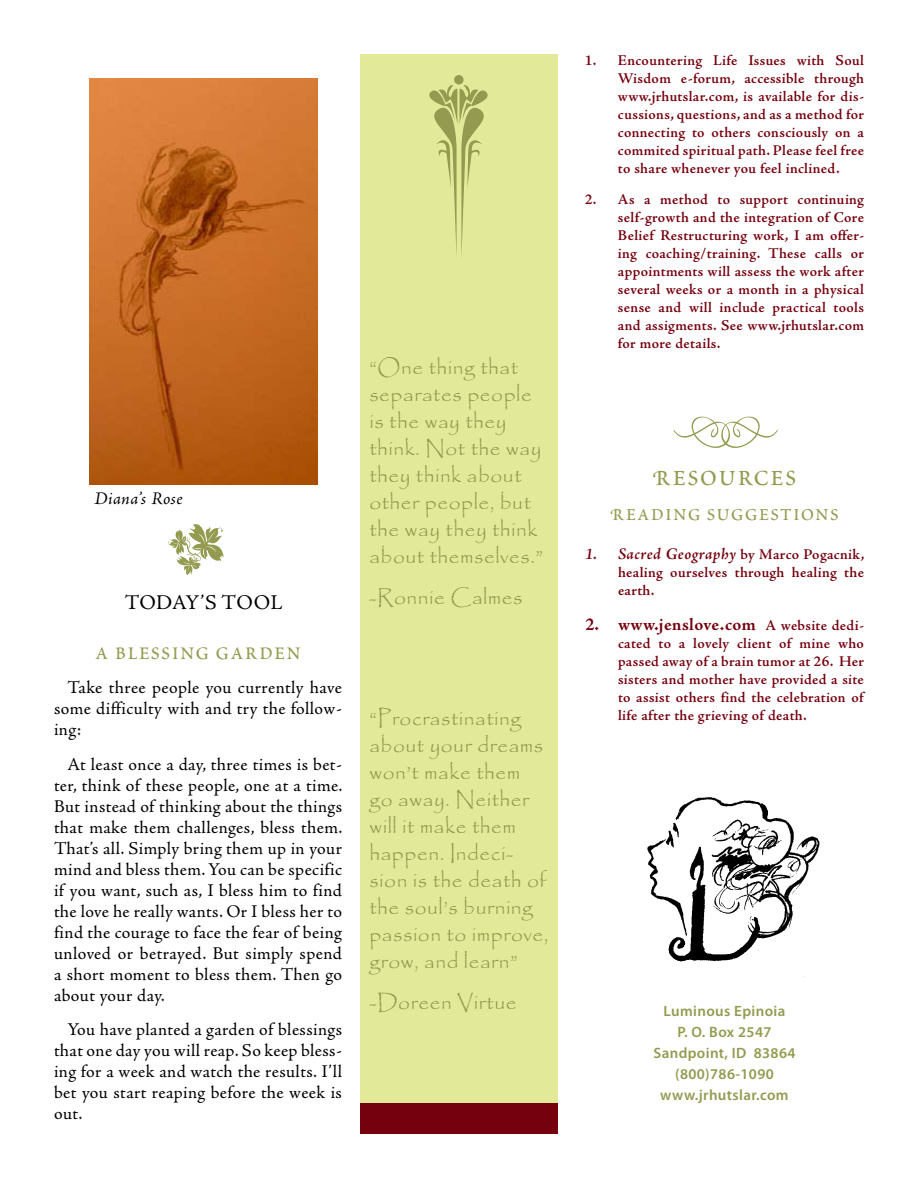
<style>
.page{position:relative;width:918px;height:1188px;background:#fff}
.page>*{position:absolute;margin:0;border:0;box-sizing:border-box;transform-origin:0 0}
.t1{font:33px "Poetica Roman Small Caps";letter-spacing:.025em;color:#949b50}
.t2{font:27px "Poetica Roman Small Caps";letter-spacing:.025em;color:#949b50}
.t3{font:25.5px "Poetica Roman Small Caps";letter-spacing:.025em;color:#949b50}
.t4{font:21px/27px "Papyrus";letter-spacing:.025em;color:#949b50}
.t5{font:21px "Adobe Jenson Pro";letter-spacing:-.005em;color:#000}
.t6{font:18px/21px "Adobe Jenson Pro";letter-spacing:.02em;color:#000;text-align:justify}
.t7{font:700 18px "Adobe Jenson Pro";letter-spacing:.02em;color:#75000e}
.t8{font:italic 18px "Adobe Jenson Pro";letter-spacing:.02em;color:#000}
.t9{font:italic 600 16.5px "Adobe Jenson Pro";color:#75000e}
.t10{font:600 15px/18px "Adobe Jenson Pro";letter-spacing:.02em;color:#75000e;text-align:justify}
.t11{font:600 15px/21px "Myriad Pro";letter-spacing:.025em;color:#949b50;text-align:center}
.s1{font-style:italic;font-size:16.5px}
.s2{font-weight:600;font-size:15px}
</style>
<div class="page">
<div style="left:360px;top:54px;width:198px;height:1080px;background:#e2ea9a"></div>
<div style="left:360px;top:1103px;width:198px;height:31px;background:#75000e"></div>
<div style="left:454px;top:75px;width:10px;height:9px;background:#949b51;border-radius:50%"></div>
<svg style="left:430px;top:85px;width:58px;height:171px"></svg>
<img style="left:647px;top:797px;width:173px;height:209px">
<svg style="left:168px;top:524px;width:56px;height:51px"></svg>
<svg style="left:674px;top:416px;width:104px;height:32px"></svg>
<img style="left:90px;top:79px;width:227px;height:405px">
<p class="t8" style="left:94px;top:488px;width:90px">Diana’s Rose</p>
<h3 class="t5" style="left:125px;top:591px;width:159px">TODAY’S TOOL</h3>
<h2 class="t2" style="left:95px;top:641px;width:208px">a blessing garden</h2>
<p class="t6" style="left:54px;top:678px;width:290px;text-indent:14px">Take three people you currently have some difficulty with and try the follow&shy;ing:</p>
<p class="t6" style="left:54px;top:754px;width:290px;text-indent:14px">At least once a day, three times is bet&shy;ter, think of these people, one at a time.<br>But instead of thinking about the things that make them challenges, bless them.<br>That’s all. Simply bring them up in your mind and bless them. You can be specific if you want, such as, I bless him to find the love he really wants. Or I bless her to find the courage to face the fear of being unloved or betrayed. But simply spend a short moment to bless them. Then go about your day.</p>
<p class="t6" style="left:54px;top:1020px;width:290px;text-indent:14px">You have planted a garden of blessings that one day you will reap. So keep bless&shy;ing for a week and watch the results. I’ll bet you start reaping before the week is out.</p>
<h3 class="t4" style="left:369px;top:353px;width:175px">“One thing that separates people is the way they think. Not the way they think about other people, but the way they think about themselves.”</h3>
<h3 class="t4" style="left:369px;top:583px;width:155px">-Ronnie Calmes</h3>
<h3 class="t4" style="left:369px;top:704px;width:180px">“Procrastinating about your dreams won’t make them go away. Neither will it make them happen. Indeci&shy;sion is the death of the soul’s burning passion to improve, grow, and learn”</h3>
<h3 class="t4" style="left:369px;top:988px;width:149px">-Doreen Virtue</h3>
<p class="t10" style="left:585px;top:51px;width:13px">1.</p>
<p class="t10" style="left:585px;top:191px;width:13px">2.</p>
<p class="t10" style="left:618px;top:51px;width:248px">Encountering Life Issues with Soul Wisdom e-forum, accessible through www.jrhutslar.com, is available for dis&shy;cussions, questions, and as a method for connecting to others consciously on a commited spiritual path. Please feel free to share whenever you feel inclined.</p>
<p class="t10" style="left:618px;top:191px;width:248px">As a method to support continuing self-growth and the integration of Core Belief Restructuring work, I am offer&shy;ing coaching/training. These calls or appointments will assess the work after several weeks or a month in a physical sense and will include practical tools and assigments. See www.jrhutslar.com for more details.</p>
<p class="t9" style="left:585px;top:544px;width:14px">1.</p>
<p class="t7" style="left:585px;top:614px;width:15px">2.</p>
<h1 class="t1" style="left:652px;top:464px;width:146px">Resources</h1>
<h3 class="t3" style="left:610px;top:503px;width:230px">Reading suggestions</h3>
<p class="t10" style="left:618px;top:545px;width:248px"><span class="s1">Sacred Geography</span> by Marco Pogacnik, healing ourselves through healing the earth.</p>
<p class="t7" style="left:618px;top:614px;width:247px">www.jenslove.com <span class="s2">A website dedi-</span></p>
<p class="t10" style="left:618px;top:634px;width:248px">cated to a lovely client of mine who passed away of a brain tumor at 26. Her sisters and mother have provided a site to assist others find the celebration of life after the grieving of death.</p>
<p class="t11" style="left:654px;top:1000px;width:143px">Luminous Epinoia<br>P. O. Box 2547<br>Sandpoint, ID 83864 (800)786-1090 www.jrhutslar.com</p>
</div>
